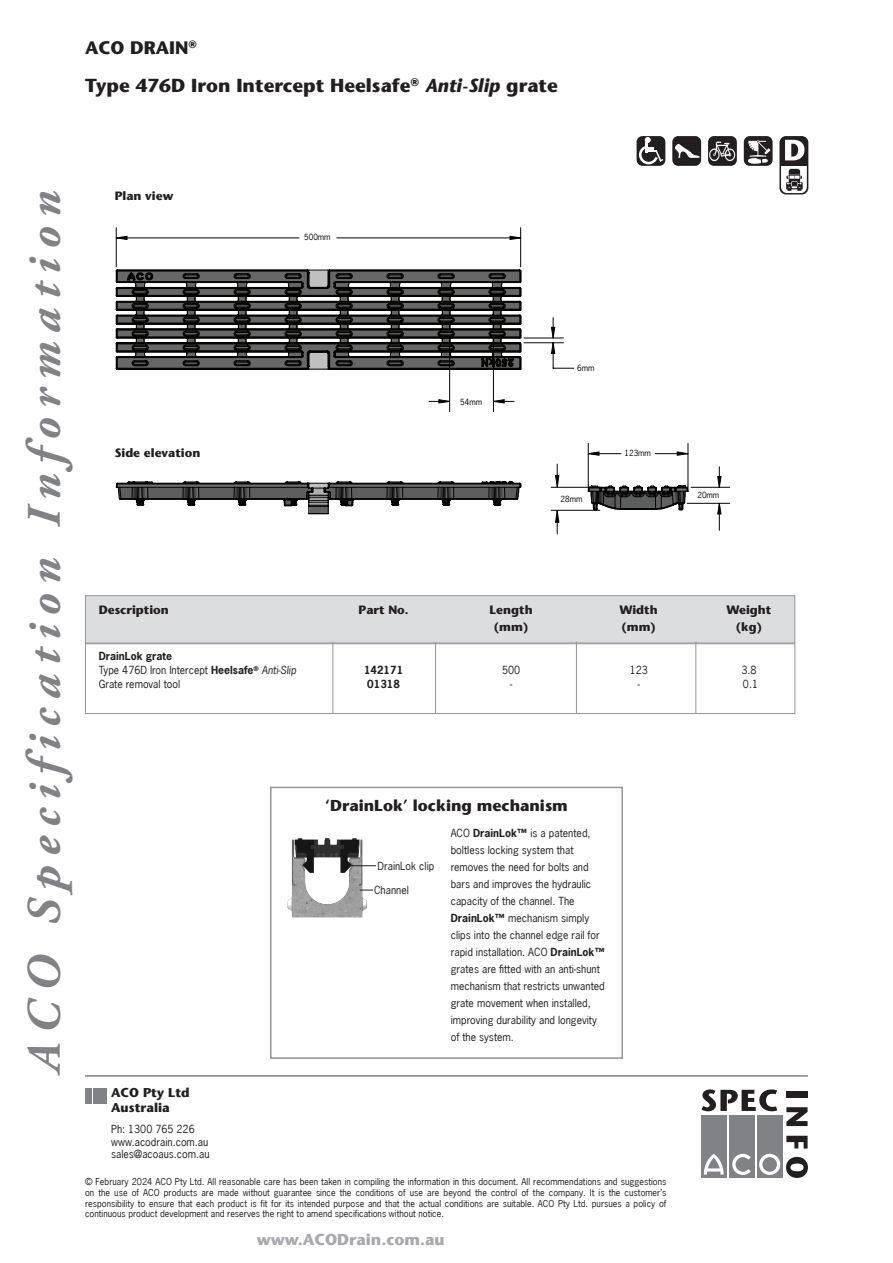
<style>
.page{position:relative;width:893px;height:1263px;background:#fff}
.page>*{position:absolute;margin:0;border:0;box-sizing:border-box;transform-origin:0 0}
.t1{font:italic 700 48px "Adobe Garamond Pro";letter-spacing:.2em;color:#808285}
.t2{font:700 18.75px "Stone Sans";color:#231f20}
.t3{font:700 18px "Stone Sans";color:#231f20}
.t4{font:700 15.75px "Stone Sans";color:#231f20}
.t5{font:700 15.75px "Stone Sans";color:#a8a9ad}
.t6{font:700 12.75px/15.3px "Stone Sans";color:#231f20}
.t7{font:700 12px "Stone Sans";color:#231f20}
.t8{font:10.5px/17px "News Gothic";color:#231f20}
.t9{font:700 10.5px/14.4px "News Gothic";color:#231f20}
.t10{font:9px/10.8px "News Gothic";color:#231f20;text-align:justify}
.t11{font:7.95px "News Gothic";color:#040503}
.s1{font-style:italic}
.s2{font-weight:400}
.s3{font-weight:400;font-style:italic}
.s4{font-weight:700}
</style>
<div class="page">
<div style="left:85px;top:1088px;width:6px;height:16px;background:#808285"></div>
<div style="left:93px;top:1088px;width:6px;height:16px;background:#808285"></div>
<div style="left:101px;top:1088px;width:6px;height:16px;background:#808285"></div>
<hr style="left:85px;top:1075px;width:723px;height:1px;background:#808285">
<svg style="left:701px;top:1089px;width:76px;height:22px"></svg>
<div style="left:786px;top:1091px;width:22px;height:6px;background:#231f20"></div>
<svg style="left:786px;top:1107px;width:22px;height:19px"></svg>
<svg style="left:786px;top:1136px;width:22px;height:12px"></svg>
<svg style="left:786px;top:1157px;width:22px;height:21px"></svg>
<div style="left:757px;top:1115px;width:25px;height:63px;background:#808285"></div>
<div style="left:701px;top:1115px;width:25px;height:63px;background:#808285"></div>
<div style="left:729px;top:1115px;width:25px;height:63px;background:#808285"></div>
<svg style="left:759px;top:1154px;width:21px;height:21px"></svg>
<svg style="left:732px;top:1154px;width:19px;height:21px"></svg>
<svg style="left:703px;top:1154px;width:21px;height:20px"></svg>
<div style="left:637px;top:136px;width:28px;height:30px;background:#231f20;border-radius:6px"></div>
<svg style="left:638px;top:137px;width:25px;height:29px"></svg>
<div style="left:672px;top:136px;width:29px;height:30px;background:#231f20;border-radius:6px"></div>
<svg style="left:675px;top:143px;width:25px;height:15px"></svg>
<div style="left:708px;top:136px;width:29px;height:30px;background:#231f20;border-radius:6px"></div>
<svg style="left:709px;top:142px;width:26px;height:19px"></svg>
<div style="left:744px;top:136px;width:29px;height:30px;background:#231f20;border-radius:6px"></div>
<svg style="left:748px;top:140px;width:22px;height:24px"></svg>
<svg style="left:779px;top:136px;width:29px;height:58px"></svg>
<div style="left:85px;top:595px;width:710px;height:48px;background:#dcdddf;border:1px solid #939598"></div>
<div style="left:85px;top:643px;width:710px;height:71px;border:1px solid #939598"></div>
<hr style="left:332px;top:642px;width:1px;height:72px;background:#939598">
<hr style="left:435px;top:642px;width:1px;height:72px;background:#939598">
<hr style="left:576px;top:641px;width:1px;height:73px;background:#939598">
<hr style="left:695px;top:641px;width:1px;height:73px;background:#939598">
<img style="left:287px;top:838px;width:82px;height:80px">
<div style="left:270px;top:787px;width:353px;height:272px;border:2px solid #939598"></div>
<svg style="left:347px;top:865px;width:29px;height:1px"></svg>
<svg style="left:360px;top:890px;width:13px;height:1px"></svg>
<hr style="left:116px;top:228px;width:1px;height:39px;background:#040503">
<hr style="left:520px;top:228px;width:1px;height:39px;background:#040503">
<hr style="left:687px;top:503px;width:43px;height:1px;background:#040503">
<hr style="left:691px;top:487px;width:39px;height:1px;background:#040503">
<svg style="left:719px;top:514px;width:1px;height:16px"></svg>
<svg style="left:116px;top:236px;width:605px;height:278px"></svg>
<svg style="left:115px;top:481px;width:406px;height:34px"></svg>
<svg style="left:115px;top:269px;width:407px;height:101px;background:#565655"></svg>
<svg style="left:587px;top:485px;width:102px;height:26px"></svg>
<hr style="left:551px;top:487px;width:49px;height:1px;background:#040503">
<hr style="left:551px;top:510px;width:49px;height:1px;background:#040503">
<svg style="left:555px;top:510px;width:4px;height:24px"></svg>
<svg style="left:555px;top:464px;width:4px;height:24px"></svg>
<h3 class="t3" style="left:85px;top:37px;width:113px">ACO DRAIN<sup>®</sup></h3>
<h2 class="t2" style="left:85px;top:74px;width:474px">Type 476D Iron Intercept Heelsafe<sup>®</sup> <span class="s1">Anti-Slip</span> grate</h2>
<h1 class="t1" style="left:17px;top:1072px;width:882px;rotate:-90deg">ACO Specification Information</h1>
<h3 class="t7" style="left:115px;top:189px;width:60px">Plan view</h3>
<h3 class="t7" style="left:115px;top:446px;width:87px">Side elevation</h3>
<p class="t11" style="left:304px;top:232px;width:28px">500mm</p>
<p class="t11" style="left:460px;top:397px;width:23px">54mm</p>
<p class="t11" style="left:577px;top:363px;width:19px">6mm</p>
<p class="t11" style="left:561px;top:494px;width:23px">28mm</p>
<p class="t11" style="left:624px;top:448px;width:28px">123mm</p>
<p class="t11" style="left:697px;top:490px;width:23px">20mm</p>
<h3 class="t7" style="left:99px;top:602px;width:72px">Description</h3>
<h3 class="t7" style="left:359px;top:602px;width:52px">Part No.</h3>
<h3 class="t7" style="left:490px;top:602px;width:45px">Length</h3>
<h3 class="t7" style="left:620px;top:602px;width:40px">Width</h3>
<h3 class="t7" style="left:727px;top:602px;width:46px">Weight</h3>
<h3 class="t7" style="left:494px;top:619px;width:36px">(mm)</h3>
<h3 class="t7" style="left:621px;top:619px;width:36px">(mm)</h3>
<h3 class="t7" style="left:736px;top:619px;width:28px">(kg)</h3>
<p class="t9" style="left:99px;top:648px;width:199px">DrainLok grate<br><span class="s2">Type 476D Iron Intercept</span> Heelsafe<sup>®</sup> <span class="s3">Anti-Slip</span></p>
<p class="t9" style="left:364px;top:663px;width:41px">142171</p>
<p class="t8" style="left:502px;top:661px;width:20px">500</p>
<p class="t8" style="left:630px;top:661px;width:20px">123</p>
<p class="t8" style="left:741px;top:661px;width:17px">3.8</p>
<p class="t8" style="left:99px;top:676px;width:83px">Grate removal tool</p>
<p class="t9" style="left:367px;top:677px;width:34px">01318</p>
<p class="t8" style="left:510px;top:676px;width:4px">-</p>
<p class="t8" style="left:638px;top:676px;width:4px">-</p>
<p class="t8" style="left:743px;top:676px;width:17px">0.1</p>
<h3 class="t4" style="left:325px;top:796px;width:244px">‘DrainLok’ locking mechanism</h3>
<h3 class="t6" style="left:111px;top:1085px;width:80px">ACO Pty Ltd<br>Australia</h3>
<p class="t8" style="left:111px;top:1123px;width:100px;line-height:12.6px">Ph: 1300 765 226 www.acodrain.com.au sales@acoaus.com.au</p>
<p class="t8" style="left:378px;top:857px;width:58px">DrainLok clip</p>
<p class="t8" style="left:374px;top:881px;width:36px">Channel</p>
<p class="t8" style="left:451px;top:825px;width:156px">ACO <span class="s4">DrainLok™</span> is a patented, boltless locking system that removes the need for bolts and bars and improves the hydraulic capacity of the channel. The<br><span class="s4">DrainLok™</span> mechanism simply clips into the channel edge rail for rapid installation. ACO <span class="s4">DrainLok™ </span>grates are fitted with an anti-shunt mechanism that restricts unwanted grate movement when installed, improving durability and longevity of the system.</p>
<p class="t10" style="left:85px;top:1176px;width:583px">© February 2024 ACO Pty Ltd. All reasonable care has been taken in compiling the information in this document. All recommendations and suggestions on the use of ACO products are made without guarantee since the conditions of use are beyond the control of the company. It is the customer’s responsibility to ensure that each product is fit for its intended purpose and that the actual conditions are suitable. ACO Pty Ltd. pursues a policy of continuous product development and reserves the right to amend specifications without notice.</p>
<h3 class="t5" style="left:257px;top:1230px;width:189px">www.ACODrain.com.au</h3>
</div>
